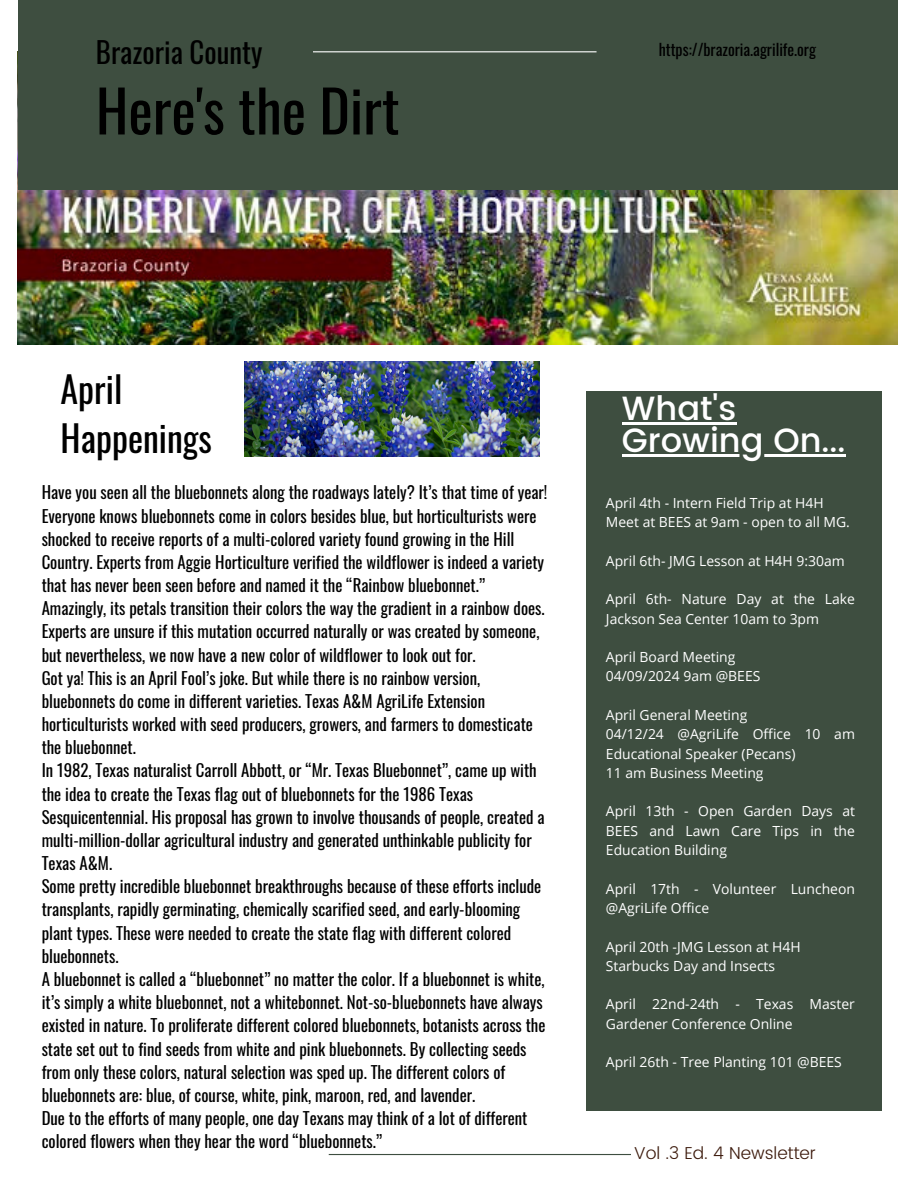
<style>
.page{position:relative;width:918px;height:1188px;background:#fff}
.page>*{position:absolute;margin:0;border:0;box-sizing:border-box;transform-origin:0 0}
.t1{font:57.9px "Oswald";color:#000}
.t2{font:35.85px/49.5px "Oswald";color:#000}
.t3{font:500 33.6px "Poppins";color:#fff}
.t4{font:28.8px "Oswald";color:#000}
.t5{font:300 17.25px "Poppins";color:#3c1a0c}
.t6{font:16.8px/23.1px "Oswald";color:#000}
.t7{font:15.9px "Oswald";color:#000}
.t8{font:13.95px/19.4px "Open Sans";color:#fff}
</style>
<div class="page">
<img style="left:18px;top:190px;width:880px;height:154px">
<div style="left:18px;top:0;width:880px;height:190px;background:#3e4e40"></div>
<div style="left:586px;top:391px;width:296px;height:720px;background:#3e4e40"></div>
<hr style="left:313px;top:51px;width:284px;height:1px;background:#fff">
<hr style="left:329px;top:1154px;width:302px;height:1px;background:#3e4e40">
<img style="left:244px;top:362px;width:296px;height:94px">
<hr style="left:622px;top:423px;width:114px;height:2px;background:#fff">
<hr style="left:622px;top:454px;width:223px;height:2px;background:#fff">
<h5 class="t4" style="left:96px;top:30px;width:168px">Brazoria County</h5>
<h1 class="t1" style="left:96px;top:65px;width:305px">Here's the Dirt</h1>
<p class="t7" style="left:659px;top:37px;width:159px">https://brazoria.agrilife.org</p>
<h5 class="t2" style="left:61px;top:363px;width:153px">April<br>Happenings</h5>
<h5 class="t6" style="left:42px;top:480px;width:507px">Have you seen all the bluebonnets along the roadways lately? It’s that time of year!<br>Everyone knows bluebonnets come in colors besides blue, but horticulturists were shocked to receive reports of a multi-colored variety found growing in the Hill Country. Experts from Aggie Horticulture verified the wildflower is indeed a variety that has never been seen before and named it the “Rainbow bluebonnet.” Amazingly, its petals transition their colors the way the gradient in a rainbow does.<br>Experts are unsure if this mutation occurred naturally or was created by someone, but nevertheless, we now have a new color of wildflower to look out for.<br>Got ya! This is an April Fool’s joke. But while there is no rainbow version, bluebonnets do come in different varieties. Texas A&amp;M AgriLife Extension horticulturists worked with seed producers, growers, and farmers to domesticate the bluebonnet.<br>In 1982, Texas naturalist Carroll Abbott, or “Mr. Texas Bluebonnet”, came up with the idea to create the Texas flag out of bluebonnets for the 1986 Texas Sesquicentennial. His proposal has grown to involve thousands of people, created a multi-million-dollar agricultural industry and generated unthinkable publicity for Texas A&amp;M.<br>Some pretty incredible bluebonnet breakthroughs because of these efforts include transplants, rapidly germinating, chemically scarified seed, and early-blooming plant types. These were needed to create the state flag with different colored bluebonnets.<br>A bluebonnet is called a “bluebonnet” no matter the color. If a bluebonnet is white, it’s simply a white bluebonnet, not a whitebonnet. Not-so-bluebonnets have always existed in nature. To proliferate different colored bluebonnets, botanists across the state set out to find seeds from white and pink bluebonnets. By collecting seeds from only these colors, natural selection was sped up. The different colors of bluebonnets are: blue, of course, white, pink, maroon, red, and lavender.<br>Due to the efforts of many people, one day Texans may think of a lot of different colored flowers when they hear the word “bluebonnets.”</h5>
<p class="t3" style="left:622px;top:389px;width:116px">What's</p>
<p class="t3" style="left:622px;top:421px;width:225px">Growing On...</p>
<p class="t8" style="left:606px;top:493px;width:219px">April 4th - Intern Field Trip at H4H</p>
<h3 class="t8" style="left:606px;top:512px;width:246px">Meet at BEES at 9am - open to all MG.</h3>
<h2 class="t8" style="left:606px;top:551px;width:240px">April 6th- JMG Lesson at H4H 9:30am</h2>
<p class="t8" style="left:606px;top:589px;width:251px">April 6th- Nature Day at the Lake<br>Jackson Sea Center 10am to 3pm</p>
<p class="t8" style="left:606px;top:647px;width:131px">April Board Meeting</p>
<p class="t8" style="left:606px;top:666px;width:156px">04/09/2024 9am @BEES</p>
<p class="t8" style="left:606px;top:705px;width:143px">April General Meeting</p>
<p class="t8" style="left:606px;top:724px;width:251px">04/12/24 @AgriLife Office 10 am<br>Educational Speaker (Pecans)</p>
<p class="t8" style="left:606px;top:763px;width:159px">11 am Business Meeting</p>
<p class="t8" style="left:606px;top:801px;width:251px;text-align:justify">April 13th - Open Garden Days at BEES and Lawn Care Tips in the Education Building</p>
<p class="t8" style="left:606px;top:879px;width:251px">April 17th - Volunteer Luncheon @AgriLife Office</p>
<p class="t8" style="left:606px;top:936px;width:196px">April 20th -JMG Lesson at H4H</p>
<p class="t8" style="left:606px;top:956px;width:171px">Starbucks Day and Insects</p>
<p class="t8" style="left:606px;top:994px;width:251px">April 22nd-24th - Texas Master<br>Gardener Conference Online</p>
<p class="t8" style="left:606px;top:1052px;width:237px">April 26th - Tree Planting 101 @BEES</p>
<p class="t5" style="left:634px;top:1143px;width:183px">Vol .3 Ed. 4 Newsletter</p>
</div>
